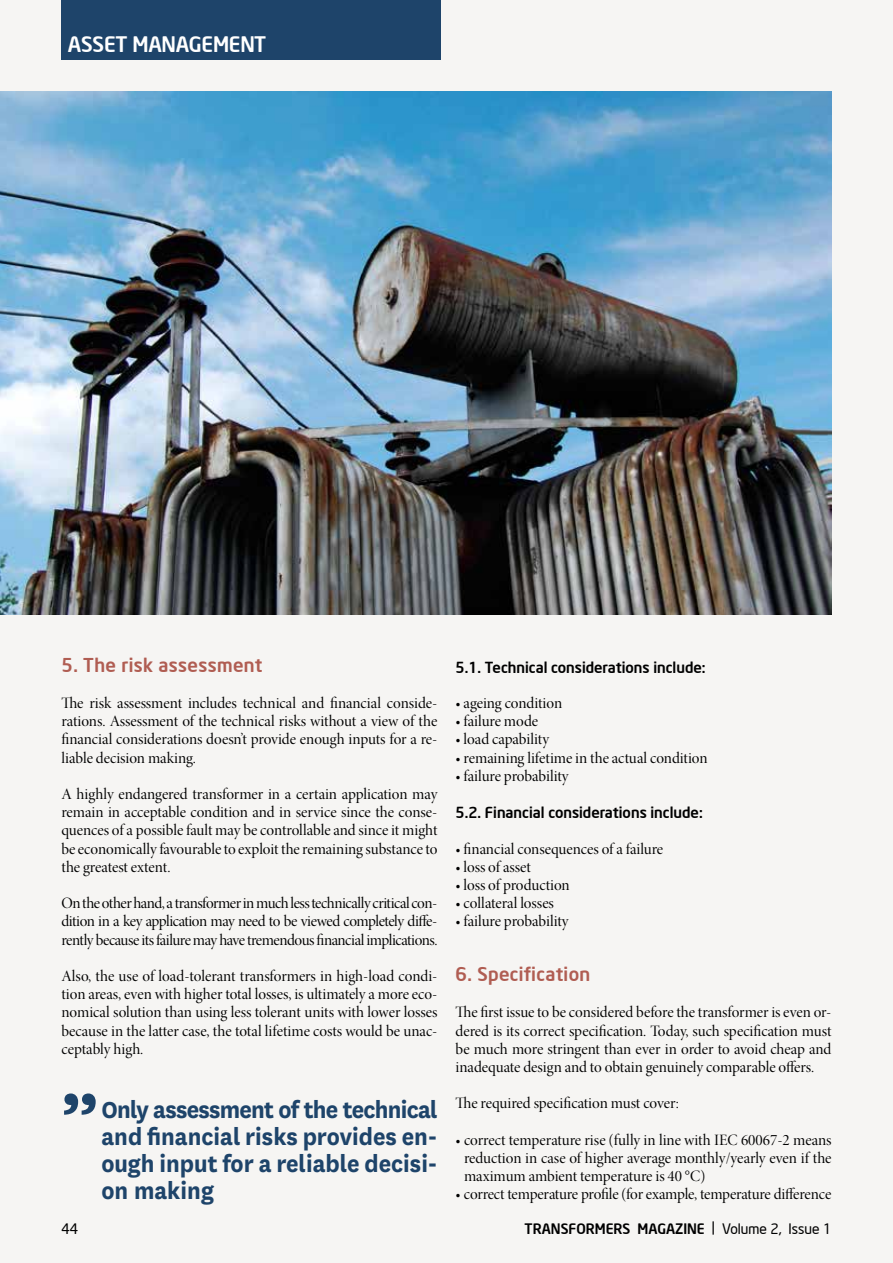
<style>
.page{position:relative;width:893px;height:1263px;background:#f6f5f3}
.page>*{position:absolute;margin:0;border:0;box-sizing:border-box;transform-origin:0 0}
.t1{font:700 75.6px "National";color:#1e446a}
.t2{font:700 27px/27px "National";color:#1e446a;text-align:justify;scale:.95 1}
.t3{font:500 21px "Neo Sans Intel";letter-spacing:-.01em;color:#fff}
.t4{font:500 18.75px "Neo Sans Intel";letter-spacing:.02em;color:#b05d52}
.t5{font:15.9px/18.1px "Minion Pro Disp";letter-spacing:-.005em;color:#000;text-align:justify}
.t6{font:500 15px "Neo Sans Intel";color:#000}
.t7{font:500 14.25px "Neo Sans Intel";color:#000}
.t8{font:14.25px "Neo Sans Intel";color:#000}
.s1{font-weight:400}
</style>
<div class="page">
<div style="left:62px;top:0;width:379px;height:60px;background:#1e446a"></div>
<img style="left:0;top:91px;width:831px;height:523px">
<h3 class="t3" style="left:68px;top:31px;width:200px">ASSET MANAGEMENT</h3>
<p class="t4" style="left:61px;top:653px;width:202px">5. The risk assessment</p>
<p class="t5" style="left:61px;top:694px;width:378px">The risk assessment includes technical and financial conside&shy;rations. Assessment of the technical risks without a view of the financial considerations doesn’t provide enough inputs for a re&shy;liable decision making.</p>
<p class="t5" style="left:61px;top:785px;width:378px">A highly endangered transformer in a certain application may remain in acceptable condition and in service since the conse&shy;quences of a possible fault may be controllable and since it might be economically favourable to exploit the remaining substance to the greatest extent.</p>
<p class="t5" style="left:61px;top:894px;width:378px">On the other hand, a transformer in much less technically critical con&shy;dition in a key application may need to be viewed completely diffe&shy;rently because its failure may have tremendous financial implications.</p>
<p class="t5" style="left:61px;top:967px;width:378px">Also, the use of load-tolerant transformers in high-load condi&shy;tion areas, even with higher total losses, is ultimately a more eco&shy;nomical solution than using less tolerant units with lower losses because in the latter case, the total lifetime costs would be unac&shy;ceptably high.</p>
<h1 class="t1" style="left:62px;top:1028px;width:38px">„</h1>
<h2 class="t2" style="left:101px;top:1094px;width:355px">Only assessment of the technical and financial risks provides en&shy;ough input for a reliable decisi&shy;on making</h2>
<p class="t6" style="left:455px;top:657px;width:251px">5.1. Technical considerations include:</p>
<p class="t5" style="left:455px;top:694px;width:108px">• ageing condition</p>
<p class="t5" style="left:455px;top:712px;width:84px">• failure mode</p>
<p class="t5" style="left:455px;top:730px;width:95px">• load capability</p>
<p class="t5" style="left:455px;top:749px;width:254px">• remaining lifetime in the actual condition</p>
<p class="t5" style="left:455px;top:767px;width:115px">• failure probability</p>
<p class="t6" style="left:455px;top:803px;width:249px">5.2. Financial considerations include:</p>
<p class="t5" style="left:455px;top:840px;width:209px">• financial consequences of a failure</p>
<p class="t5" style="left:455px;top:858px;width:77px">• loss of asset</p>
<p class="t5" style="left:455px;top:876px;width:116px">• loss of production</p>
<p class="t5" style="left:455px;top:894px;width:100px">• collateral losses</p>
<p class="t5" style="left:455px;top:912px;width:115px">• failure probability</p>
<p class="t4" style="left:455px;top:962px;width:136px">6. Specification</p>
<p class="t5" style="left:455px;top:1003px;width:378px">The first issue to be considered before the transformer is even or&shy;dered is its correct specification. Today, such specification must be much more stringent than ever in order to avoid cheap and inadequate design and to obtain genuinely comparable offers.</p>
<p class="t5" style="left:455px;top:1094px;width:225px">The required specification must cover:</p>
<p class="t5" style="left:464px;top:1131px;width:369px;text-indent:-9px">• correct temperature rise (fully in line with IEC 60067-2 means reduction in case of higher average monthly/yearly even if the maximum ambient temperature is 40 °C)</p>
<p class="t5" style="left:455px;top:1185px;width:378px">• correct temperature profile (for example, temperature difference</p>
<p class="t8" style="left:61px;top:1220px;width:18px">44</p>
<p class="t7" style="left:525px;top:1220px;width:308px">TRANSFORMERS MAGAZINE <span class="s1">| Volume</span> <span class="s1">2, I</span><span class="s1">ssue</span> <span class="s1">1</span></p>
</div>
